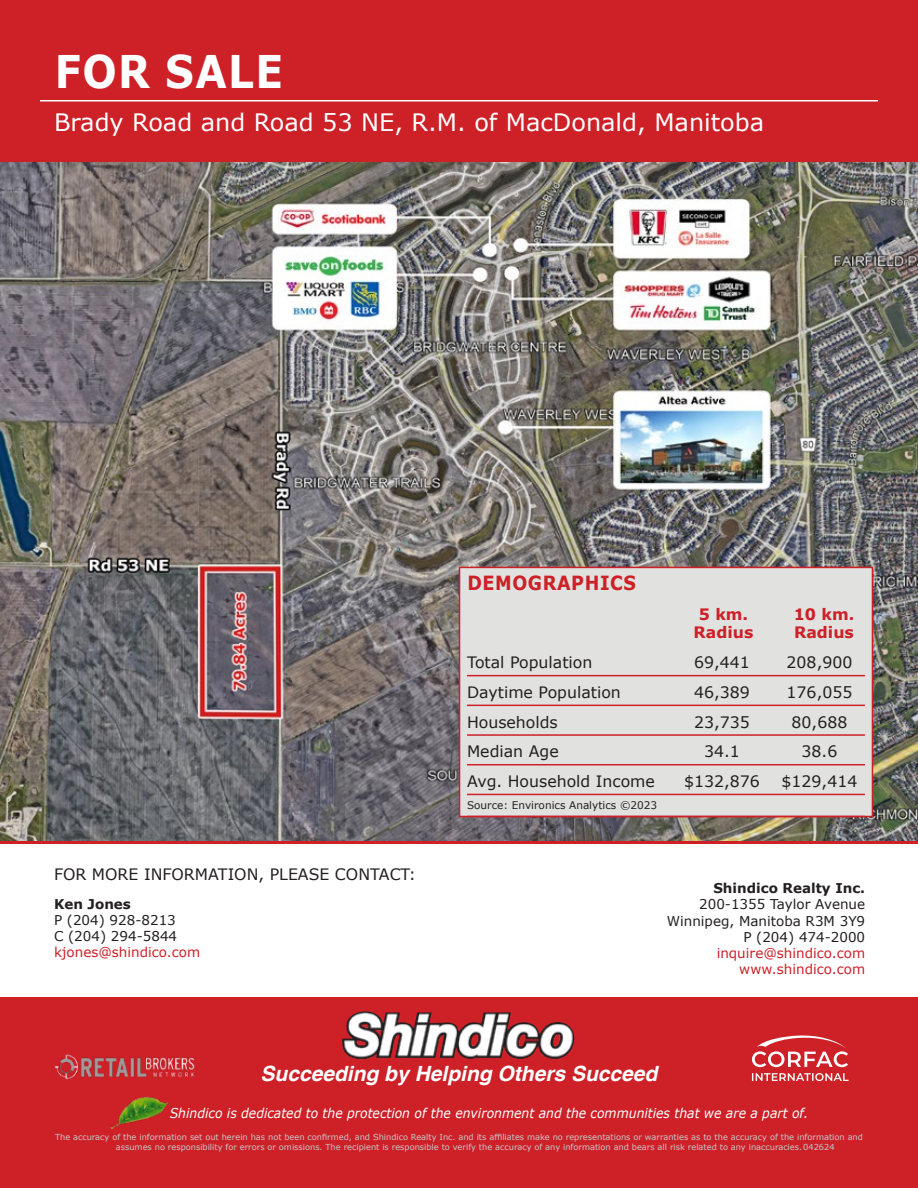
<style>
.page{position:relative;width:918px;height:1188px;background:#fff}
.page>*{position:absolute;margin:0;border:0;box-sizing:border-box;transform-origin:0 0}
.t1{font:700 45px "Verdana";letter-spacing:.035em;color:#fff;scale:.9 1}
.t2{font:24px "Verdana";color:#fff}
.t3{font:italic 700 21px "Helvetica";color:#fff}
.t4{font:700 19.5px "Verdana";letter-spacing:.035em;color:#cd2027;scale:.9 1}
.t5{font:15.75px "Verdana";color:#231f20}
.t6{font:700 15.75px "Verdana";color:#cd2027}
.t7{font:13.5px/16.2px "Verdana";color:#231f20;text-align:right}
.t8{font:italic 13.5px "Verdana";color:#fff;scale:.92 1}
.t9{font:13.5px/16.2px "Verdana";color:#cd2027;text-align:right}
.t10{font:700 13.5px "Verdana";color:#231f20}
.t11{font:10.5px "Verdana";color:#231f20}
.t12{font:8.25px/9.9px "Verdana";color:#c7c8ca}
</style>
<div class="page">
<div style="left:0;top:0;width:918px;height:162px;background:#cd2027"></div>
<hr style="left:40px;top:100px;width:838px;height:1px;background:#fff">
<div style="left:0;top:998px;width:918px;height:190px;background:#cd2027"></div>
<img style="left:110px;top:1096px;width:58px;height:34px">
<hr style="left:0;top:841px;width:918px;height:3px;background:#cd2027">
<img style="left:342px;top:1011px;width:233px;height:49px">
<img style="left:0;top:162px;width:918px;height:679px">
<svg style="left:752px;top:1073px;width:97px;height:8px"></svg>
<svg style="left:752px;top:1036px;width:96px;height:31px"></svg>
<img style="left:54px;top:1054px;width:141px;height:26px">
<div style="left:460px;top:567px;width:412px;height:249px;background:#e1e1e0"></div>
<hr style="left:467px;top:675px;width:398px;height:1px;background:#cd2027">
<hr style="left:467px;top:705px;width:398px;height:1px;background:#cd2027">
<hr style="left:467px;top:734px;width:398px;height:2px;background:#cd2027">
<hr style="left:467px;top:764px;width:398px;height:1px;background:#cd2027">
<hr style="left:467px;top:794px;width:398px;height:1px;background:#cd2027">
<div style="left:459px;top:567px;width:414px;height:250px;border:2px solid #cd2027"></div>
<h1 class="t1" style="left:55px;top:40px;width:255px">FOR SALE</h1>
<h2 class="t2" style="left:54px;top:106px;width:712px">Brady Road and Road 53 NE, R.M. of MacDonald, Manitoba</h2>
<h3 class="t4" style="left:467px;top:569px;width:189px">DEMOGRAPHICS</h3>
<h3 class="t6" style="left:699px;top:603px;width:51px">5 km.</h3>
<h3 class="t6" style="left:794px;top:603px;width:62px">10 km.</h3>
<h3 class="t6" style="left:694px;top:622px;width:61px">Radius</h3>
<h3 class="t6" style="left:794px;top:622px;width:61px">Radius</h3>
<h3 class="t5" style="left:54px;top:863px;width:363px">FOR MORE INFORMATION, PLEASE CONTACT:</h3>
<h3 class="t10" style="left:54px;top:894px;width:78px">Ken Jones</h3>
<h3 class="t7" style="left:54px;top:912px;width:125px;text-align:left">P (204) 928-8213<br>C (204) 294-5844</h3>
<h3 class="t9" style="left:54px;top:944px;width:148px">kjones@shindico.com</h3>
<h3 class="t5" style="left:467px;top:652px;width:127px">Total Population</h3>
<h3 class="t5" style="left:694px;top:652px;width:57px">69,441</h3>
<h3 class="t5" style="left:787px;top:652px;width:67px">208,900</h3>
<h3 class="t5" style="left:467px;top:681px;width:155px">Daytime Population</h3>
<h3 class="t5" style="left:694px;top:681px;width:57px">46,389</h3>
<h3 class="t5" style="left:787px;top:681px;width:67px">176,055</h3>
<h3 class="t5" style="left:467px;top:711px;width:92px">Households</h3>
<h3 class="t5" style="left:694px;top:711px;width:57px">23,735</h3>
<h3 class="t5" style="left:792px;top:711px;width:57px">80,688</h3>
<h3 class="t5" style="left:467px;top:741px;width:93px">Median Age</h3>
<h3 class="t5" style="left:704px;top:741px;width:37px">34.1</h3>
<h3 class="t5" style="left:802px;top:741px;width:37px">38.6</h3>
<h3 class="t5" style="left:467px;top:770px;width:190px">Avg. Household Income</h3>
<h3 class="t5" style="left:684px;top:770px;width:77px">$132,876</h3>
<h3 class="t5" style="left:782px;top:770px;width:77px">$129,414</h3>
<p class="t11" style="left:467px;top:798px;width:192px">Source: Environics Analytics ©2023</p>
<h3 class="t10" style="left:713px;top:879px;width:153px">Shindico Realty Inc.</h3>
<h3 class="t7" style="left:667px;top:896px;width:200px">200-1355 Taylor Avenue<br>Winnipeg, Manitoba R3M 3Y9<br>P (204) 474-2000</h3>
<h3 class="t9" style="left:717px;top:945px;width:150px">inquire@shindico.com www.shindico.com</h3>
<h3 class="t3" style="left:261px;top:1060px;width:398px">Succeeding by Helping Others Succeed</h3>
<h3 class="t8" style="left:170px;top:1104px;width:696px">Shindico is dedicated to the protection of the environment and the communities that we are a part of.</h3>
<p class="t12" style="left:116px;top:1132px;width:749px;text-indent:-61px">The accuracy of the information set out herein has not been confirmed, and Shindico Realty Inc. and its affiliates make no representations or warranties as to the accuracy of the information and assumes no responsibility for errors or omissions. The recipient is responsible to verify the accuracy of any information and bears all risk related to any inaccuracies.042624</p>
</div>
